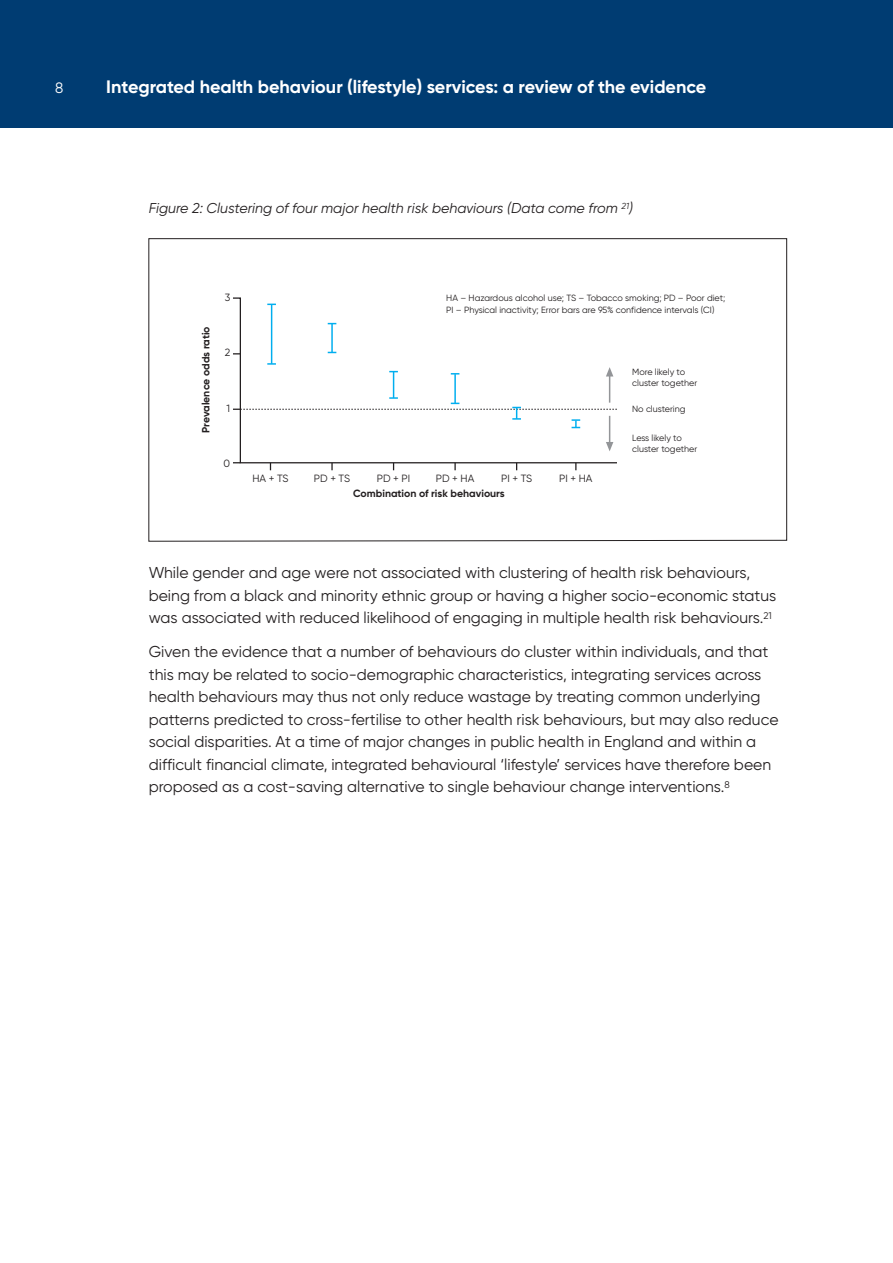
<style>
.page{position:relative;width:893px;height:1263px;background:#fff}
.page>*{position:absolute;margin:0;border:0;box-sizing:border-box;transform-origin:0 0}
.t1{font:700 18px "Gilroy";color:#fff}
.t2{font:15.75px/22.5px "Gilroy";color:#231f20}
.t3{font:15px "Gilroy";color:#fff}
.t4{font:italic 14.25px "Gilroy";color:#231f20}
.t5{font:700 10.5px "Gilroy";color:#231f20}
.t6{font:10.5px "Gilroy";color:#231f20}
.t7{font:9px/10.5px "Gilroy";color:#231f20}
</style>
<div class="page">
<div style="left:0;top:0;width:893px;height:128px;background:#003c72"></div>
<svg style="left:148px;top:238px;width:639px;height:304px"></svg>
<svg style="left:232px;top:297px;width:386px;height:167px"></svg>
<hr style="left:271px;top:305px;width:1px;height:59px;background:#00aeef">
<svg style="left:331px;top:463px;width:2px;height:7px"></svg>
<svg style="left:454px;top:463px;width:2px;height:7px"></svg>
<hr style="left:331px;top:324px;width:2px;height:28px;background:#00aeef">
<svg style="left:233px;top:363px;width:384px;height:88px"></svg>
<p class="t3" style="left:55px;top:79px;width:10px">8</p>
<p class="t1" style="left:106px;top:75px;width:601px">Integrated health behaviour (lifestyle) services: a review of the evidence</p>
<p class="t4" style="left:149px;top:199px;width:486px">Figure 2: Clustering of four major health risk behaviours (Data come from <sup>21</sup>)</p>
<p class="t5" style="left:199px;top:433px;width:108px;rotate:-90deg">Prevalence odds ratio</p>
<p class="t6" style="left:225px;top:291px;width:7px">3</p>
<p class="t6" style="left:225px;top:346px;width:7px">2</p>
<p class="t6" style="left:227px;top:402px;width:5px">1</p>
<p class="t6" style="left:224px;top:457px;width:8px">0</p>
<p class="t6" style="left:252px;top:471px;width:38px">HA + TS</p>
<p class="t7" style="left:446px;top:291px;width:280px;line-height:12px">HA – Hazardous alcohol use; TS – Tobacco smoking; PD – Poor diet;<br>PI – Physical inactivity; Error bars are 95% confidence intervals (CI)</p>
<p class="t6" style="left:314px;top:471px;width:38px">PD + TS</p>
<p class="t6" style="left:377px;top:471px;width:35px">PD + PI</p>
<p class="t6" style="left:436px;top:471px;width:40px">PD + HA</p>
<p class="t6" style="left:501px;top:471px;width:33px">PI + TS</p>
<p class="t6" style="left:559px;top:471px;width:35px">PI + HA</p>
<p class="t5" style="left:353px;top:487px;width:153px">Combination of risk behaviours</p>
<p class="t7" style="left:632px;top:367px;width:67px">More likely to cluster together</p>
<p class="t7" style="left:632px;top:404px;width:55px">No clustering</p>
<p class="t7" style="left:632px;top:433px;width:67px">Less likely to cluster together</p>
<p class="t2" style="left:149px;top:561px;width:629px">While gender and age were not associated with clustering of health risk behaviours, being from a black and minority ethnic group or having a higher socio-economic status was associated with reduced likelihood of engaging in multiple health risk behaviours.<sup>21</sup></p>
<p class="t2" style="left:149px;top:640px;width:631px">Given the evidence that a number of behaviours do cluster within individuals, and that this may be related to socio-demographic characteristics, integrating services across health behaviours may thus not only reduce wastage by treating common underlying patterns predicted to cross-fertilise to other health risk behaviours, but may also reduce social disparities. At a time of major changes in public health in England and within a difficult financial climate, integrated behavioural ‘lifestyle’ services have therefore been proposed as a cost-saving alternative to single behaviour change interventions.<sup>8</sup></p>
</div>
